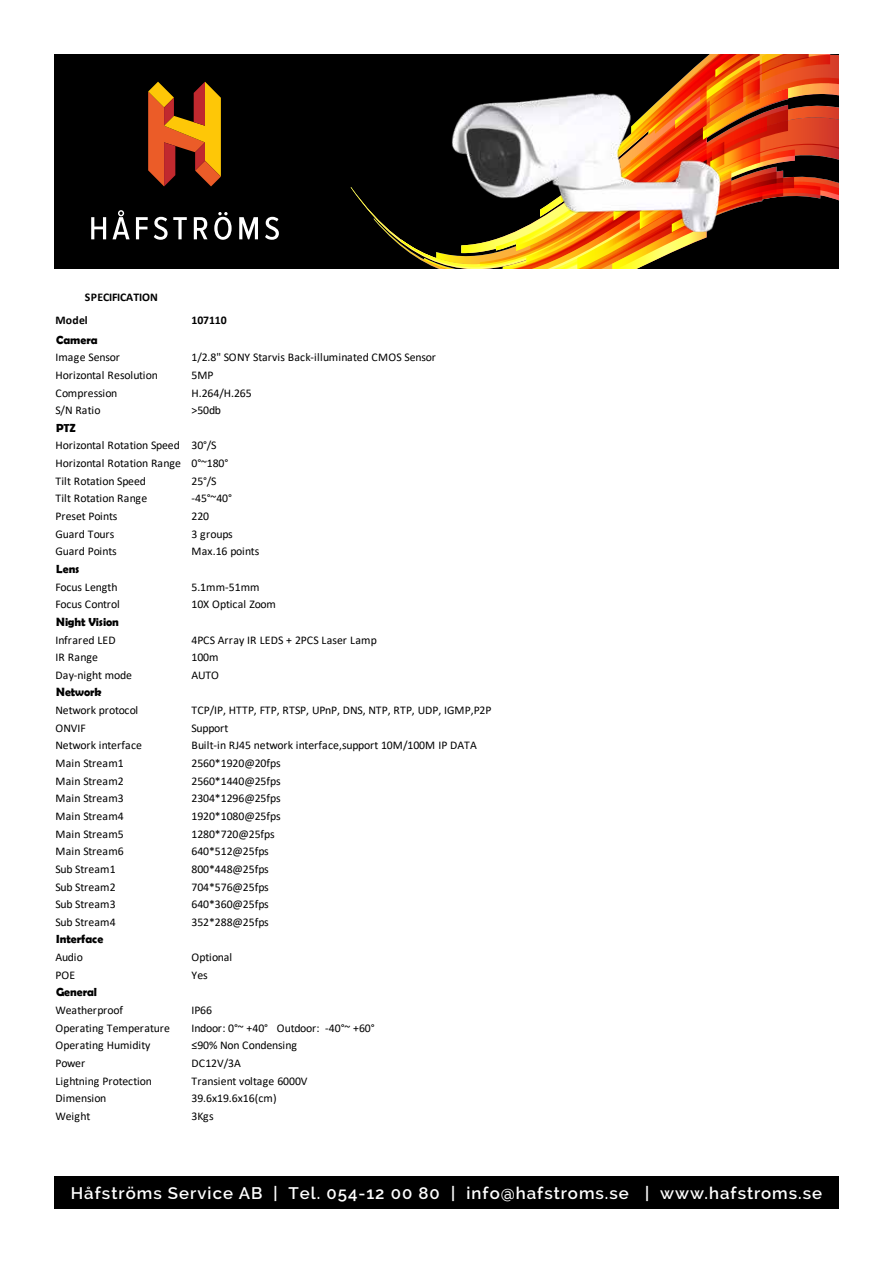
<style>
.page{position:relative;width:893px;height:1263px;background:#fff}
.page>*{position:absolute;margin:0;border:0;box-sizing:border-box;transform-origin:0 0}
.t1{font:600 16.8px "Raleway";letter-spacing:.06em;color:#fff}
.t2{font:11.7px/17.7px "Calibri";letter-spacing:-.005em;color:#000}
.t3{font:11.7px "Calibri";letter-spacing:-.025em;color:#000}
.t4{font:11.7px "Calibri";letter-spacing:.02em;color:#000}
.t5{font:11.7px "Calibri";letter-spacing:.015em;color:#000}
.t6{font:700 11.7px "Berlin Sans FB Demi";letter-spacing:-.005em;color:#000}
.t7{font:700 11.7px/22.8px "Calibri";letter-spacing:-.005em;color:#000}
.t8{font:700 11.7px "Berlin Sans FB Demi";letter-spacing:-.025em;color:#000}
</style>
<div class="page">
<div style="left:54px;top:54px;width:785px;height:214px;background:#000"></div>
<svg style="left:374px;top:54px;width:465px;height:171px"></svg>
<svg style="left:148px;top:82px;width:73px;height:104px"></svg>
<svg style="left:91px;top:217px;width:15px;height:22px"></svg>
<svg style="left:113px;top:210px;width:17px;height:29px"></svg>
<svg style="left:136px;top:217px;width:12px;height:22px"></svg>
<svg style="left:154px;top:217px;width:33px;height:23px"></svg>
<svg style="left:194px;top:217px;width:13px;height:22px"></svg>
<svg style="left:214px;top:212px;width:18px;height:28px"></svg>
<svg style="left:239px;top:217px;width:19px;height:22px"></svg>
<svg style="left:265px;top:217px;width:14px;height:23px"></svg>
<div style="left:54px;top:1177px;width:785px;height:32px;background:#000"></div>
<img style="left:379px;top:54px;width:454px;height:215px">
<p class="t7" style="left:55px;top:286px;width:104px;text-indent:29px">SPECIFICATION<br>Model</p>
<p class="t6" style="left:56px;top:333px;width:43px">Camera</p>
<p class="t7" style="left:191px;top:308px;width:37px">107110</p>
<p class="t2" style="left:55px;top:348px;width:66px">Image Sensor</p>
<p class="t5" style="left:191px;top:349px;width:246px">1/2.8" SONY Starvis Back-illuminated CMOS Sensor</p>
<p class="t2" style="left:55px;top:366px;width:104px">Horizontal Resolution</p>
<p class="t2" style="left:191px;top:366px;width:24px">5MP</p>
<p class="t2" style="left:55px;top:383px;width:63px">Compression</p>
<p class="t2" style="left:191px;top:383px;width:62px">H.264/H.265</p>
<p class="t2" style="left:55px;top:401px;width:47px">S/N Ratio</p>
<p class="t2" style="left:191px;top:401px;width:31px">&gt;50db</p>
<p class="t2" style="left:55px;top:436px;width:175px">Horizontal Rotation Speed 30°/S<br>Horizontal Rotation Range 0°~180°<br>Tilt Rotation Speed</p>
<p class="t6" style="left:56px;top:421px;width:21px">PTZ</p>
<p class="t2" style="left:191px;top:472px;width:27px">25°/S</p>
<p class="t4" style="left:55px;top:490px;width:93px">Tilt Rotation Range</p>
<p class="t2" style="left:191px;top:489px;width:42px">-45°~40°</p>
<p class="t2" style="left:55px;top:507px;width:63px">Preset Points</p>
<p class="t2" style="left:191px;top:507px;width:19px">220</p>
<p class="t2" style="left:55px;top:525px;width:60px">Guard Tours</p>
<p class="t2" style="left:191px;top:525px;width:43px">3 groups</p>
<p class="t2" style="left:55px;top:542px;width:63px">Guard Points</p>
<p class="t2" style="left:191px;top:542px;width:69px">Max.16 points</p>
<p class="t2" style="left:55px;top:578px;width:64px">Focus Length</p>
<p class="t2" style="left:191px;top:578px;width:70px">5.1mm-51mm</p>
<p class="t3" style="left:55px;top:596px;width:66px">Focus Control</p>
<p class="t2" style="left:191px;top:595px;width:86px">10X Optical Zoom</p>
<p class="t2" style="left:55px;top:630px;width:62px">Infrared LED</p>
<p class="t5" style="left:191px;top:631px;width:187px">4PCS Array IR LEDS + 2PCS Laser Lamp</p>
<p class="t2" style="left:55px;top:648px;width:44px">IR Range</p>
<p class="t2" style="left:191px;top:648px;width:29px">100m</p>
<p class="t2" style="left:55px;top:666px;width:78px">Day-night mode</p>
<p class="t2" style="left:191px;top:666px;width:29px">AUTO</p>
<p class="t3" style="left:55px;top:702px;width:84px">Network protocol</p>
<p class="t2" style="left:191px;top:701px;width:302px">TCP/IP, HTTP, FTP, RTSP, UPnP, DNS, NTP, RTP, UDP, IGMP,P2P</p>
<p class="t2" style="left:55px;top:719px;width:32px">ONVIF</p>
<p class="t3" style="left:191px;top:720px;width:38px">Support</p>
<p class="t2" style="left:55px;top:736px;width:88px">Network interface</p>
<p class="t2" style="left:191px;top:736px;width:287px">Built-in RJ45 network interface,support 10M/100M IP DATA</p>
<p class="t4" style="left:55px;top:755px;width:70px">Main Stream1</p>
<p class="t2" style="left:191px;top:754px;width:91px">2560*1920@20fps</p>
<p class="t4" style="left:55px;top:773px;width:70px">Main Stream2</p>
<p class="t2" style="left:191px;top:772px;width:91px">2560*1440@25fps</p>
<p class="t4" style="left:55px;top:790px;width:70px">Main Stream3</p>
<p class="t2" style="left:191px;top:789px;width:91px">2304*1296@25fps</p>
<p class="t4" style="left:55px;top:808px;width:70px">Main Stream4</p>
<p class="t2" style="left:191px;top:807px;width:91px">1920*1080@25fps</p>
<p class="t4" style="left:55px;top:826px;width:70px">Main Stream5</p>
<p class="t2" style="left:191px;top:824px;width:85px">1280*720@25fps</p>
<p class="t4" style="left:55px;top:843px;width:70px">Main Stream6</p>
<p class="t2" style="left:191px;top:842px;width:79px">640*512@25fps</p>
<p class="t2" style="left:55px;top:860px;width:62px">Sub Stream1</p>
<p class="t2" style="left:191px;top:860px;width:79px">800*448@25fps</p>
<p class="t2" style="left:55px;top:877px;width:62px">Sub Stream2</p>
<p class="t2" style="left:191px;top:877px;width:79px">704*576@25fps</p>
<p class="t2" style="left:55px;top:895px;width:62px">Sub Stream3</p>
<p class="t2" style="left:191px;top:895px;width:79px">640*360@25fps</p>
<p class="t2" style="left:55px;top:913px;width:62px">Sub Stream4</p>
<p class="t2" style="left:191px;top:913px;width:79px">352*288@25fps</p>
<p class="t2" style="left:55px;top:948px;width:29px">Audio</p>
<p class="t3" style="left:191px;top:949px;width:42px">Optional</p>
<p class="t2" style="left:55px;top:966px;width:21px">POE</p>
<p class="t2" style="left:191px;top:966px;width:18px">Yes</p>
<p class="t2" style="left:55px;top:1001px;width:69px">Weatherproof</p>
<p class="t2" style="left:191px;top:1001px;width:22px">IP66</p>
<p class="t2" style="left:55px;top:1019px;width:116px">Operating Temperature</p>
<p class="t3" style="left:191px;top:1020px;width:185px">Indoor: 0°~ +40° Outdoor: -40°~ +60°</p>
<p class="t2" style="left:55px;top:1036px;width:96px">Operating Humidity</p>
<p class="t3" style="left:191px;top:1037px;width:107px">≤90% Non Condensing</p>
<p class="t2" style="left:55px;top:1054px;width:31px">Power</p>
<p class="t2" style="left:191px;top:1054px;width:51px">DC12V/3A</p>
<p class="t2" style="left:55px;top:1071px;width:98px">Lightning Protection</p>
<p class="t2" style="left:191px;top:1071px;width:118px">Transient voltage 6000V</p>
<p class="t2" style="left:55px;top:1089px;width:53px">Dimension</p>
<p class="t2" style="left:191px;top:1089px;width:87px">39.6x19.6x16(cm)</p>
<p class="t2" style="left:55px;top:1107px;width:36px">Weight</p>
<p class="t2" style="left:191px;top:1107px;width:24px">3Kgs</p>
<p class="t6" style="left:56px;top:562px;width:25px">Lens</p>
<p class="t8" style="left:56px;top:615px;width:64px">Night Vision</p>
<p class="t6" style="left:56px;top:686px;width:47px">Network</p>
<p class="t6" style="left:56px;top:933px;width:49px">Interface</p>
<p class="t6" style="left:56px;top:985px;width:42px">General</p>
<h1 class="t1" style="left:71px;top:1184px;width:753px">Håfströms Service AB | Tel. 054-12 00 80 | info@hafstroms.se | www.hafstroms.se</h1>
</div>
